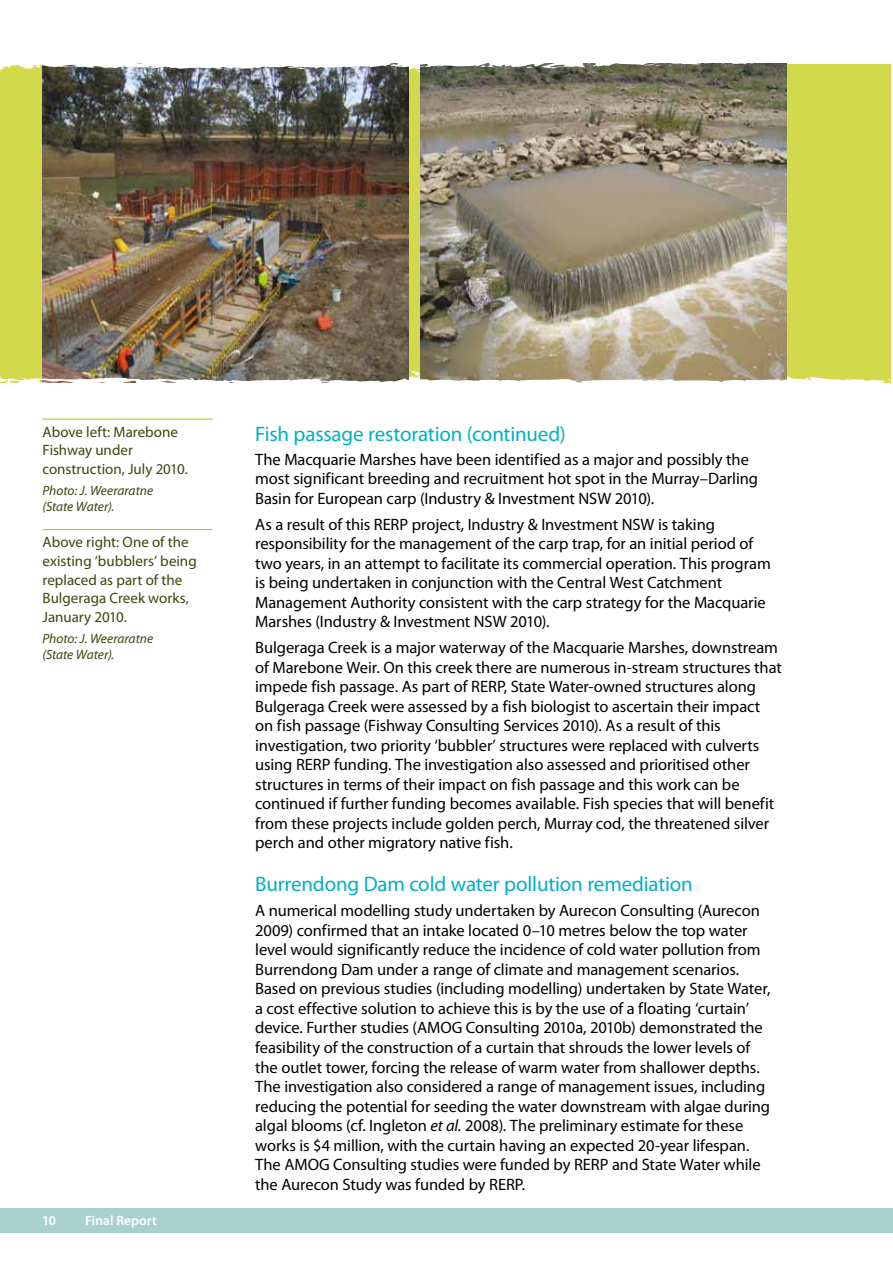
<style>
.page{position:relative;width:893px;height:1263px;background:#fff}
.page>*{position:absolute;margin:0;border:0;box-sizing:border-box;transform-origin:0 0}
.t1{font:21px "Myriad Pro";letter-spacing:-.01em;color:#00b0c2}
.t2{font:16.5px/19.5px "Myriad Pro";letter-spacing:-.005em;color:#000}
.t3{font:15px/18.8px "Myriad Pro";color:#40450f}
.t4{font:italic 13.5px/16.5px "Myriad Pro";color:#40450f}
.t5{font:600 13.5px "Myriad Pro";letter-spacing:.005em;color:#fff}
.s1{font-style:italic}
</style>
<div class="page">
<div style="left:0;top:64px;width:891px;height:319px;background:#d3d94d"></div>
<hr style="left:43px;top:419px;width:170px;height:1px;background:#afbe00">
<hr style="left:43px;top:529px;width:170px;height:1px;background:#afbe00">
<img style="left:421px;top:77px;width:366px;height:293px">
<img style="left:43px;top:77px;width:365px;height:293px">
<img style="left:0;top:370px;width:891px;height:13px">
<img style="left:0;top:63px;width:787px;height:14px">
<div style="left:0;top:1208px;width:893px;height:24px;background:#a7d0ce"></div>
<p class="t3" style="left:43px;top:422px;width:147px">Above left: Marebone<br>Fishway under construction, July 2010.</p>
<p class="t4" style="left:43px;top:482px;width:112px">Photo: J. Weeraratne (State Water).</p>
<p class="t3" style="left:43px;top:532px;width:156px">Above right: One of the existing ‘bubblers’ being replaced as part of the<br>Bulgeraga Creek works,<br>January 2010.</p>
<p class="t4" style="left:43px;top:630px;width:112px">Photo: J. Weeraratne (State Water).</p>
<p class="t5" style="left:42px;top:1212px;width:15px">10</p>
<p class="t5" style="left:85px;top:1212px;width:73px">Final Report</p>
<h3 class="t1" style="left:255px;top:421px;width:312px">Fish passage restoration (continued)</h3>
<p class="t2" style="left:255px;top:449px;width:504px">The Macquarie Marshes have been identified as a major and possibly the most significant breeding and recruitment hot spot in the Murray–Darling<br>Basin for European carp (Industry &amp; Investment NSW 2010).</p>
<p class="t2" style="left:255px;top:514px;width:517px">As a result of this RERP project, Industry &amp; Investment NSW is taking responsibility for the management of the carp trap, for an initial period of two years, in an attempt to facilitate its commercial operation. This program is being undertaken in conjunction with the Central West Catchment Management Authority consistent with the carp strategy for the Macquarie Marshes (Industry &amp; Investment NSW 2010).</p>
<p class="t2" style="left:255px;top:637px;width:528px">Bulgeraga Creek is a major waterway of the Macquarie Marshes, downstream of Marebone Weir. On this creek there are numerous in-stream structures that impede fish passage. As part of RERP, State Water-owned structures along Bulgeraga Creek were assessed by a fish biologist to ascertain their impact on fish passage (Fishway Consulting Services 2010). As a result of this investigation, two priority ‘bubbler’ structures were replaced with culverts using RERP funding. The investigation also assessed and prioritised other structures in terms of their impact on fish passage and this work can be continued if further funding becomes available. Fish species that will benefit from these projects include golden perch, Murray cod, the threatened silver perch and other migratory native fish.</p>
<h3 class="t1" style="left:255px;top:870px;width:439px">Burrendong Dam cold water pollution remediation</h3>
<p class="t2" style="left:255px;top:901px;width:517px">A numerical modelling study undertaken by Aurecon Consulting (Aurecon 2009) confirmed that an intake located 0–10 metres below the top water level would significantly reduce the incidence of cold water pollution from Burrendong Dam under a range of climate and management scenarios.<br>Based on previous studies (including modelling) undertaken by State Water, a cost effective solution to achieve this is by the use of a floating ‘curtain’ device. Further studies (AMOG Consulting 2010a, 2010b) demonstrated the feasibility of the construction of a curtain that shrouds the lower levels of the outlet tower, forcing the release of warm water from shallower depths.<br>The investigation also considered a range of management issues, including reducing the potential for seeding the water downstream with algae during algal blooms (cf. Ingleton <span class="s1">et al.</span> 2008). The preliminary estimate for these works is $4 million, with the curtain having an expected 20-year lifespan.<br>The AMOG Consulting studies were funded by RERP and State Water while the Aurecon Study was funded by RERP.</p>
</div>
